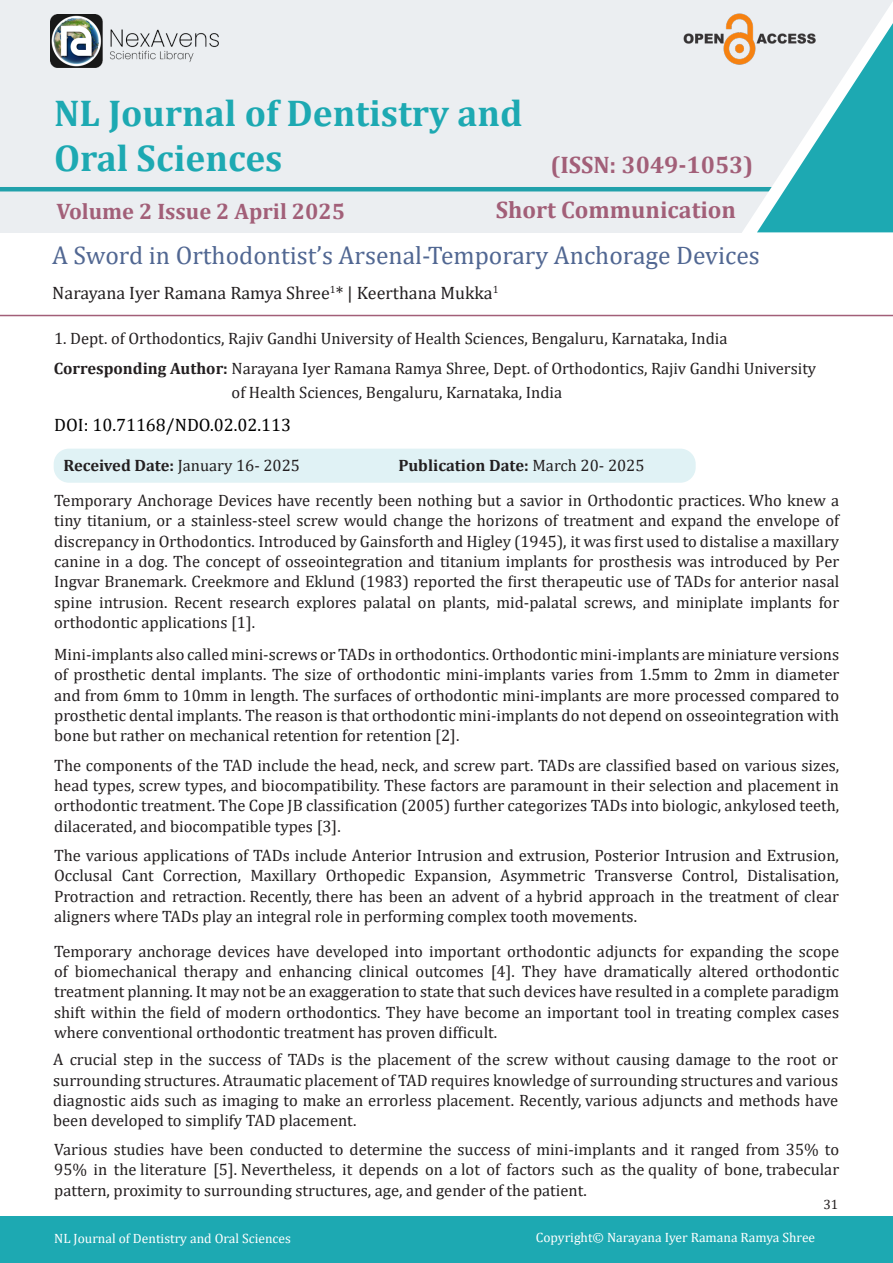
<style>
.page{position:relative;width:893px;height:1263px;background:#fff}
.page>*{position:absolute;margin:0;border:0;box-sizing:border-box;transform-origin:0 0}
.t1{font:700 37.5px "Cambria";color:#1da9b2}
.t2{font:25.5px "Cambria";color:#516792}
.t3{font:700 24px "Cambria";color:#a25f78}
.t4{font:700 22.5px "Cambria";color:#a25f78}
.t5{font:18px "Cambria";color:#231f20}
.t6{font:18px "Cambria";color:#000}
.t7{font:16.5px/20.2px "Cambria";color:#231f20;text-align:justify}
.t8{font:700 16.5px "Cambria";color:#231f20}
.t9{font:13.5px "Cambria";color:#fff}
.t10{font:13.5px "Cambria";color:#231f20}
.s1{font-weight:700}
.s2{font-weight:400}
</style>
<div class="page">
<div style="left:0;top:0;width:893px;height:232px;background:#ebeef1"></div>
<div style="left:0;top:1216px;width:893px;height:47px;background:#1da9b2"></div>
<hr style="left:0;top:187px;width:804px;height:4px;background:#21a1ab">
<hr style="left:0;top:315px;width:893px;height:1px;background:#a25f78">
<svg style="left:741px;top:2px;width:152px;height:231px"></svg>
<img style="left:683px;top:14px;width:134px;height:51px">
<img style="left:50px;top:15px;width:169px;height:53px">
<div style="left:54px;top:449px;width:642px;height:34px;background:#e0f2f5;border-radius:15px"></div>
<p class="t1" style="left:54px;top:86px;width:470px">NL Journal of Dentistry and</p>
<p class="t1" style="left:54px;top:131px;width:230px">Oral Sciences</p>
<p class="t3" style="left:550px;top:148px;width:204px">(ISSN: 3049-1053)</p>
<p class="t4" style="left:56px;top:195px;width:290px">Volume 2 Issue 2 April 2025</p>
<p class="t3" style="left:496px;top:193px;width:242px">Short Communication</p>
<p class="t2" style="left:52px;top:241px;width:709px">A Sword in Orthodontist’s Arsenal-Temporary Anchorage Devices</p>
<p class="t5" style="left:52px;top:282px;width:448px">Narayana Iyer Ramana Ramya Shree<sup>1</sup>* | Keerthana Mukka<sup>1</sup></p>
<p class="t7" style="left:54px;top:328px;width:675px">1. Dept. of Orthodontics, Rajiv Gandhi University of Health Sciences, Bengaluru, Karnataka, India</p>
<p class="t7" style="left:54px;top:358px;width:764px"><span class="s1">Corresponding Author:</span> Narayana Iyer Ramana Ramya Shree, Dept. of Orthodontics, Rajiv Gandhi University</p>
<p class="t7" style="left:232px;top:382px;width:332px">of Health Sciences, Bengaluru, Karnataka, India</p>
<p class="t6" style="left:54px;top:414px;width:238px">DOI: 10.71168/NDO.02.02.113</p>
<p class="t7" style="left:63px;top:455px;width:238px"><span class="s1">Received Date:</span> January 16- 2025</p>
<p class="t8" style="left:398px;top:453px;width:248px">Publication Date: <span class="s2">March 20- 2025</span></p>
<p class="t7" style="left:54px;top:490px;width:786px">Temporary Anchorage Devices have recently been nothing but a savior in Orthodontic practices. Who knew a tiny titanium, or a stainless-steel screw would change the horizons of treatment and expand the envelope of discrepancy in Orthodontics. Introduced by Gainsforth and Higley (1945), it was first used to distalise a maxillary canine in a dog. The concept of osseointegration and titanium implants for prosthesis was introduced by Per Ingvar Branemark. Creekmore and Eklund (1983) reported the first therapeutic use of TADs for anterior nasal spine intrusion. Recent research explores palatal on plants, mid-palatal screws, and miniplate implants for orthodontic applications [1].</p>
<p class="t7" style="left:54px;top:644px;width:786px">Mini-implants also called mini-screws or TADs in orthodontics. Orthodontic mini-implants are miniature versions of prosthetic dental implants. The size of orthodontic mini-implants varies from 1.5mm to 2mm in diameter and from 6mm to 10mm in length. The surfaces of orthodontic mini-implants are more processed compared to prosthetic dental implants. The reason is that orthodontic mini-implants do not depend on osseointegration with bone but rather on mechanical retention for retention [2].</p>
<p class="t7" style="left:54px;top:755px;width:786px">The components of the TAD include the head, neck, and screw part. TADs are classified based on various sizes, head types, screw types, and biocompatibility. These factors are paramount in their selection and placement in orthodontic treatment. The Cope JB classification (2005) further categorizes TADs into biologic, ankylosed teeth, dilacerated, and biocompatible types [3].</p>
<p class="t7" style="left:54px;top:845px;width:786px">The various applications of TADs include Anterior Intrusion and extrusion, Posterior Intrusion and Extrusion, Occlusal Cant Correction, Maxillary Orthopedic Expansion, Asymmetric Transverse Control, Distalisation, Protraction and retraction. Recently, there has been an advent of a hybrid approach in the treatment of clear aligners where TADs play an integral role in performing complex tooth movements.</p>
<p class="t7" style="left:54px;top:941px;width:786px">Temporary anchorage devices have developed into important orthodontic adjuncts for expanding the scope of biomechanical therapy and enhancing clinical outcomes [4]. They have dramatically altered orthodontic treatment planning. It may not be an exaggeration to state that such devices have resulted in a complete paradigm shift within the field of modern orthodontics. They have become an important tool in treating complex cases where conventional orthodontic treatment has proven difficult.</p>
<p class="t7" style="left:53px;top:1050px;width:786px">A crucial step in the success of TADs is the placement of the screw without causing damage to the root or surrounding structures. Atraumatic placement of TAD requires knowledge of surrounding structures and various diagnostic aids such as imaging to make an errorless placement. Recently, various adjuncts and methods have been developed to simplify TAD placement.</p>
<p class="t7" style="left:54px;top:1139px;width:786px">Various studies have been conducted to determine the success of mini-implants and it ranged from 35% to 95% in the literature [5]. Nevertheless, it depends on a lot of factors such as the quality of bone, trabecular pattern, proximity to surrounding structures, age, and gender of the patient.</p>
<p class="t10" style="left:823px;top:1196px;width:16px">31</p>
<p class="t9" style="left:54px;top:1230px;width:238px">NL Journal of Dentistry and Oral Sciences</p>
<p class="t9" style="left:536px;top:1229px;width:281px">Copyright© Narayana Iyer Ramana Ramya Shree</p>
</div>
